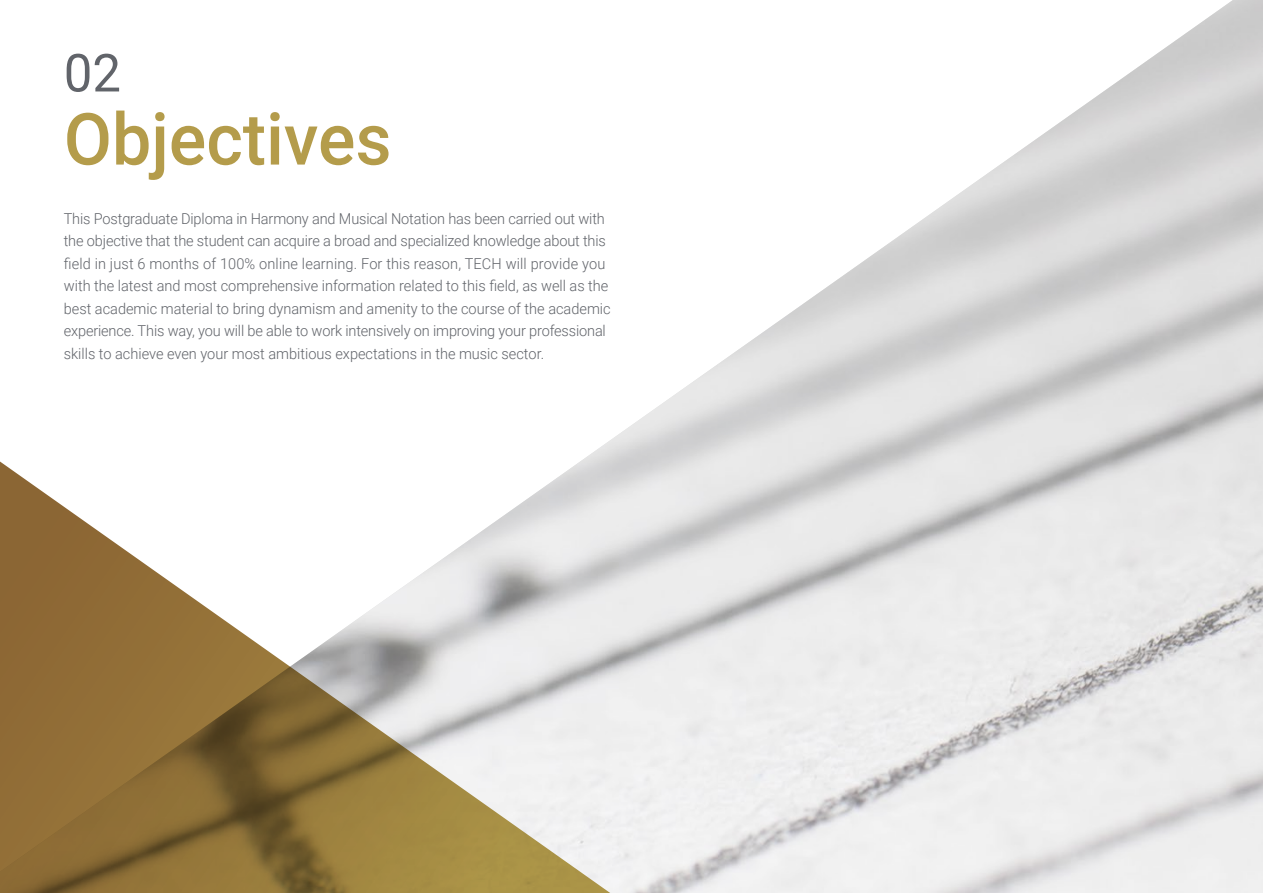
<style>
.page{position:relative;width:1263px;height:893px;background:#fff}
.page>*{position:absolute;margin:0;border:0;box-sizing:border-box;transform-origin:0 0}
.t1{font:500 72px "Roboto";color:#b49c4b}
.t2{font:52.5px "Roboto";color:#61646a}
.t3{font:300 15px/22.5px "Roboto";color:#61646a}
</style>
<div class="page">
<img style="left:602px;top:0;width:661px;height:893px">
<svg style="left:0;top:446px;width:640px;height:447px"></svg>
<h2 class="t2" style="left:64px;top:36px;width:59px">02</h2>
<h1 class="t1" style="left:64px;top:89px;width:329px">Objectives</h1>
<p class="t3" style="left:64px;top:207px;width:548px">This Postgraduate Diploma in Harmony and Musical Notation has been carried out with the objective that the student can acquire a broad and specialized knowledge about this field in just 6 months of 100% online learning. For this reason, TECH will provide you with the latest and most comprehensive information related to this field, as well as the best academic material to bring dynamism and amenity to the course of the academic experience. This way, you will be able to work intensively on improving your professional skills to achieve even your most ambitious expectations in the music sector.</p>
</div>
